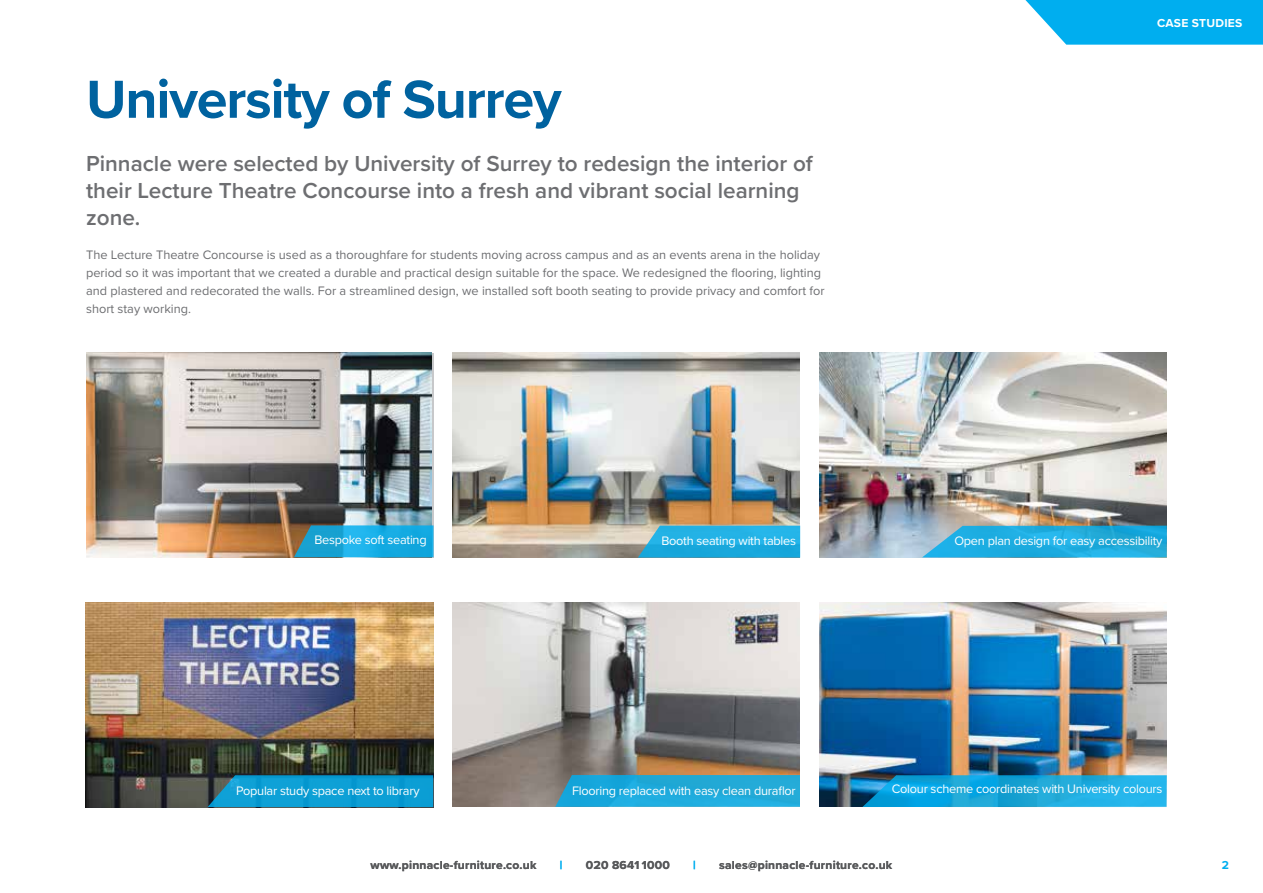
<style>
.page{position:relative;width:1263px;height:893px;background:#fff}
.page>*{position:absolute;margin:0;border:0;box-sizing:border-box;transform-origin:0 0}
.t1{font:700 55.5px "Proxima Nova";letter-spacing:-.02em;color:#00629f}
.t2{font:600 22.5px/27px "Proxima Nova";color:#6d6e71}
.t3{font:12.75px/18px "Proxima Nova";color:#6d6e71}
.t4{font:12.75px "Proxima Nova";letter-spacing:-.02em;color:#fff}
.t5{font:700 12px "Proxima Nova";letter-spacing:.02em;color:#58595b}
.t6{font:700 12px "Proxima Nova";letter-spacing:.02em;color:#fff}
.t7{font:700 12px "Proxima Nova";color:#00aeef}
</style>
<div class="page">
<svg style="left:1025px;top:0;width:238px;height:45px;background:#18b5f0"></svg>
<img style="left:86px;top:353px;width:346px;height:204px">
<img style="left:453px;top:353px;width:347px;height:204px">
<img style="left:819px;top:353px;width:347px;height:204px">
<img style="left:86px;top:603px;width:347px;height:204px">
<img style="left:819px;top:603px;width:347px;height:204px">
<img style="left:453px;top:603px;width:347px;height:204px">
<svg style="left:638px;top:525px;width:162px;height:33px;background:#2eafdc"></svg>
<svg style="left:922px;top:526px;width:245px;height:32px;background:#2caedd"></svg>
<svg style="left:208px;top:775px;width:225px;height:32px;background:#0e97c9"></svg>
<svg style="left:555px;top:775px;width:245px;height:32px;background:#22a8d6"></svg>
<svg style="left:862px;top:775px;width:305px;height:32px;background:#19a5da"></svg>
<svg style="left:167px;top:525px;width:266px;height:32px;background:#739a99"></svg>
<h1 class="t1" style="left:86px;top:58px;width:477px">University of Surrey</h1>
<h2 class="t2" style="left:86px;top:149px;width:728px">Pinnacle were selected by University of Surrey to redesign the interior of their Lecture Theatre Concourse into a fresh and vibrant social learning zone.</h2>
<p class="t3" style="left:86px;top:245px;width:740px">The Lecture Theatre Concourse is used as a thoroughfare for students moving across campus and as an events arena in the holiday period so it was important that we created a durable and practical design suitable for the space. We redesigned the flooring, lighting and plastered and redecorated the walls. For a streamlined design, we installed soft booth seating to provide privacy and comfort for short stay working.</p>
<p class="t6" style="left:1157px;top:14px;width:87px">CASE STUDIES</p>
<p class="t4" style="left:314px;top:530px;width:114px">Bespoke soft seating</p>
<p class="t4" style="left:661px;top:532px;width:136px">Booth seating with tables</p>
<p class="t4" style="left:954px;top:532px;width:209px">Open plan design for easy accessibility</p>
<p class="t4" style="left:687px;top:532px;width:101px">Large social sp ce</p>
<p class="t4" style="left:985px;top:532px;width:169px">Feast benching and Orte chairs</p>
<p class="t4" style="left:236px;top:781px;width:185px">Popular study space next to library</p>
<p class="t4" style="left:572px;top:781px;width:225px">Flooring replaced with easy clean duraflor</p>
<p class="t4" style="left:892px;top:780px;width:272px">Colour scheme coordinates with University colours</p>
<p class="t4" style="left:244px;top:781px;width:177px">Illustrate chairs in several colou s</p>
<p class="t4" style="left:590px;top:781px;width:197px">Fitted ben hing and Ergofl x seating</p>
<p class="t4" style="left:971px;top:781px;width:183px">Bespoke veneer conference table</p>
<p class="t5" style="left:371px;top:856px;width:167px">www.pinnacle-furniture.co.uk</p>
<p class="t7" style="left:560px;top:856px;width:4px">|</p>
<p class="t5" style="left:586px;top:856px;width:85px">020 8641 1000</p>
<p class="t7" style="left:693px;top:856px;width:4px">|</p>
<p class="t5" style="left:719px;top:856px;width:175px">sales@pinnacle-furniture.co.uk</p>
<p class="t7" style="left:1222px;top:856px;width:9px">2</p>
</div>
